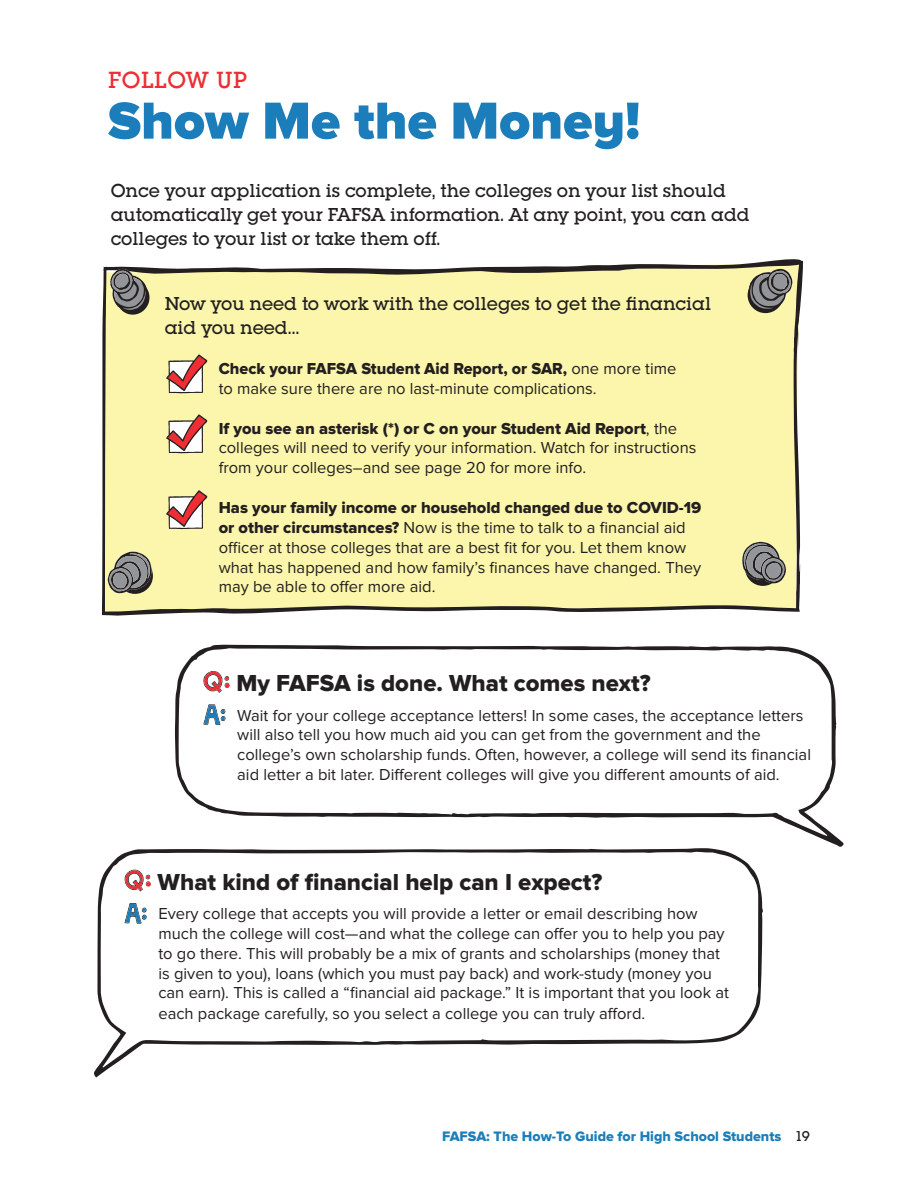
<style>
.page{position:relative;width:918px;height:1188px;background:#fff}
.page>*{position:absolute;margin:0;border:0;box-sizing:border-box;transform-origin:0 0}
.head_1{font:900 54px "Proxima Nova A";color:#1b7eba}
.head_1-2{font:500 24.3px "Lubalin Graph EF";letter-spacing:.03em;color:#ee2d34}
.Question{font:24px "Proxima Nova Extrabld";color:#231f20}
.Intro{font:500 19.5px/24px "Lubalin Graph EF";color:#231f20}
.Answer{font:16.5px/20px "Proxima Nova";color:#231f20}
.No_Spacing{font:16.5px/19.8px "Proxima Nova";color:#231f20}
.t1{font:14.25px "Proxima Nova Extrabld";color:#1b7eba}
.s1{font-family:"Proxima Nova Extrabld"}
.s2{font-family:"Lubalin Graph EF";font-weight:500;font-size:14.85px;color:#231f20}
</style>
<div class="page">
<svg style="left:175px;top:645px;width:669px;height:202px"></svg>
<svg style="left:94px;top:848px;width:669px;height:229px"></svg>
<svg style="left:203px;top:671px;width:27px;height:22px"></svg>
<svg style="left:203px;top:704px;width:23px;height:21px"></svg>
<svg style="left:125px;top:870px;width:26px;height:22px"></svg>
<svg style="left:125px;top:903px;width:22px;height:21px"></svg>
<svg style="left:102px;top:259px;width:701px;height:357px;background:#f3efa9"></svg>
<svg style="left:110px;top:269px;width:42px;height:48px;background:#8e8c77"></svg>
<div style="left:748px;top:277px;width:35px;height:36px;background:#231f20;border-radius:50%"></div>
<svg style="left:748px;top:269px;width:45px;height:42px;background:#8b8978"></svg>
<svg style="left:166px;top:354px;width:41px;height:39px"></svg>
<svg style="left:166px;top:414px;width:41px;height:39px"></svg>
<svg style="left:166px;top:490px;width:41px;height:39px"></svg>
<div style="left:745px;top:550px;width:36px;height:36px;background:#231f20;border-radius:50%"></div>
<svg style="left:742px;top:542px;width:44px;height:41px;background:#8c8b7d"></svg>
<svg style="left:117px;top:558px;width:36px;height:36px"></svg>
<svg style="left:108px;top:552px;width:44px;height:41px;background:#878579"></svg>
<p class="head_1-2" style="left:108px;top:65px;width:141px">FOLLOW UP</p>
<p class="head_1" style="left:108px;top:89px;width:534px">Show Me the Money!</p>
<p class="Intro" style="left:111px;top:179px;width:641px">Once your application is complete, the colleges on your list should automatically get your FAFSA information. At any point, you can add colleges to your list or take them off.</p>
<p class="Intro" style="left:165px;top:291px;width:548px">Now you need to work with the colleges to get the financial aid you need…</p>
<p class="No_Spacing" style="left:219px;top:359px;width:459px"><span class="s1">Check your FAFSA Student Aid Report, or SAR,</span> one more time to make sure there are no last-minute complications.</p>
<p class="No_Spacing" style="left:219px;top:419px;width:479px"><span class="s1">If you see an asterisk (*) or C on your Student Aid Report</span>, the colleges will need to verify your information. Watch for instructions from your colleges–and see page 20 for more info.</p>
<p class="No_Spacing" style="left:219px;top:498px;width:484px"><span class="s1">Has your family income or household changed due to COVID-19 or other circumstances?</span> Now is the time to talk to a financial aid officer at those colleges that are a best fit for you. Let them know what has happened and how family’s finances have changed. They may be able to offer more aid.</p>
<p class="Question" style="left:236px;top:669px;width:416px">My FAFSA is done. What comes next?</p>
<p class="Answer" style="left:237px;top:706px;width:575px">Wait for your college acceptance letters! In some cases, the acceptance letters will also tell you how much aid you can get from the government and the college’s own scholarship funds. Often, however, a college will send its financial aid letter a bit later. Different colleges will give you different amounts of aid.</p>
<p class="Question" style="left:158px;top:868px;width:446px">What kind of financial help can I expect?</p>
<p class="Answer" style="left:158px;top:904px;width:572px">Every college that accepts you will provide a letter or email describing how much the college will cost—and what the college can offer you to help you pay to go there. This will probably be a mix of grants and scholarships (money that is given to you), loans (which you must pay back) and work-study (money you can earn). This is called a “financial aid package.” It is important that you look at each package carefully, so you select a college you can truly afford.</p>
<p class="t1" style="left:442px;top:1128px;width:369px">FAFSA: The How-To Guide for High School Students <span class="s2">19</span></p>
</div>
